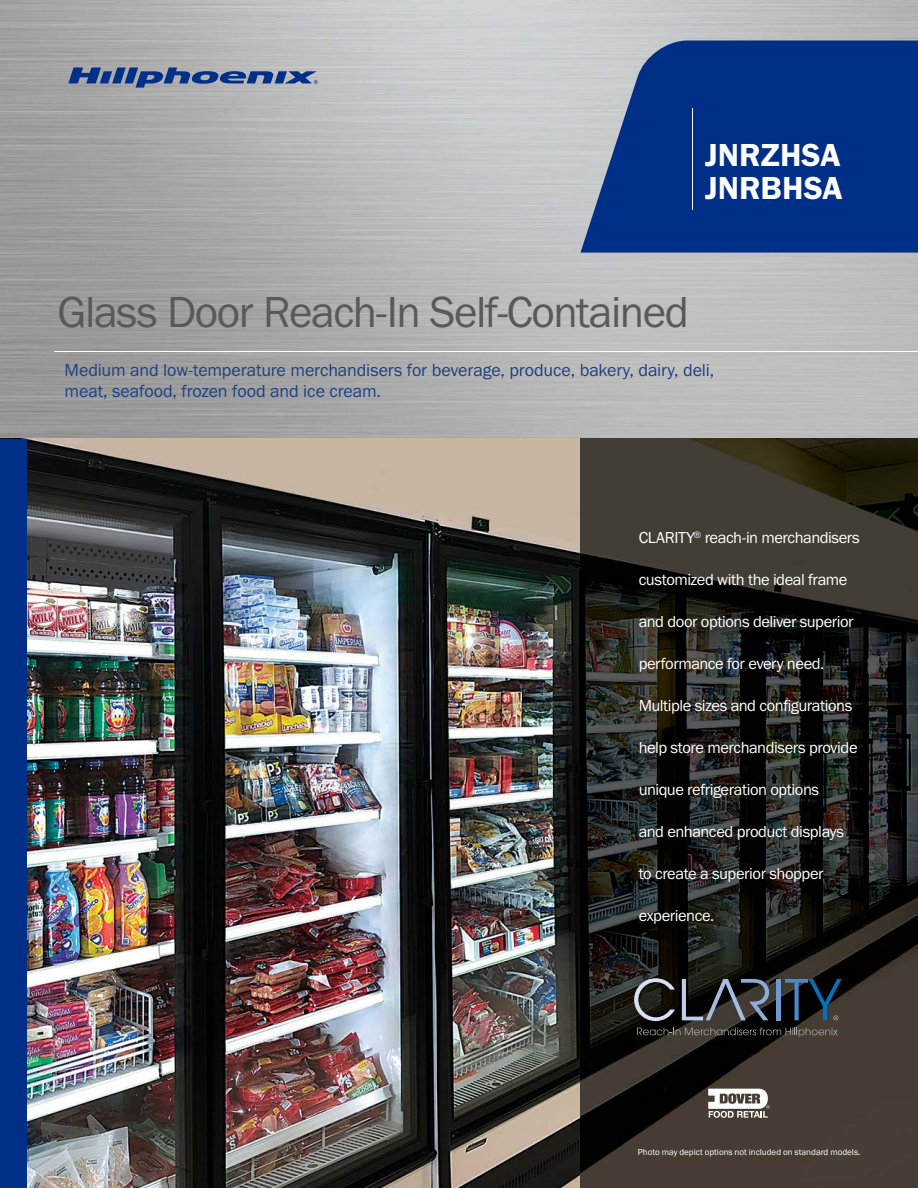
<style>
.page{position:relative;width:918px;height:1188px;background:#fff}
.page>*{position:absolute;margin:0;border:0;box-sizing:border-box;transform-origin:0 0}
.t1{font:45px "Franklin Gothic URW Boo";letter-spacing:-.03em;color:#58595b}
.t2{font:33px/33px "Franklin Gothic URW Dem";color:#fff}
.t3{font:18px/21px "Franklin Gothic URW Boo";letter-spacing:-.01em;color:#1f417f}
.t4{font:16.5px "Franklin Gothic URW Boo";letter-spacing:-.03em;color:#fff}
.t5{font:9px "Franklin Gothic URW Boo";color:#fff}
</style>
<div class="page">
<img style="left:0;top:0;width:458px;height:439px">
<img style="left:458px;top:0;width:460px;height:439px">
<svg style="left:580px;top:40px;width:338px;height:213px;background:#16408e"></svg>
<img style="left:27px;top:439px;width:891px;height:749px">
<hr style="left:54px;top:351px;width:864px;height:1px;background:#fff">
<hr style="left:692px;top:108px;width:1px;height:102px;background:#fff">
<svg style="left:634px;top:978px;width:41px;height:43px;background:#444544"></svg>
<hr style="left:776px;top:979px;width:4px;height:41px;background:#6d99d0">
<svg style="left:682px;top:979px;width:87px;height:41px;background:#3d4147"></svg>
<svg style="left:637px;top:1027px;width:201px;height:10px;background:#3c3835"></svg>
<svg style="left:785px;top:979px;width:57px;height:41px;background:#172937"></svg>
<div style="left:0;top:439px;width:27px;height:749px;background:#002f87"></div>
<svg style="left:68px;top:68px;width:250px;height:20px;background:#62779e"></svg>
<svg style="left:708px;top:1089px;width:62px;height:29px"></svg>
<h2 class="t2" style="left:705px;top:138px;width:139px">JNRZHSA<br>JNRBHSA</h2>
<h1 class="t1" style="left:57px;top:284px;width:633px">Glass Door Reach-In Self-Contained</h1>
<p class="t3" style="left:64px;top:359px;width:651px">Medium and low-temperature merchandisers for beverage, produce, bakery, dairy, deli, meat, seafood, frozen food and ice cream.</p>
<p class="t4" style="left:639px;top:528px;width:223px">CLARITY<sup>®</sup> reach-in merchandisers</p>
<p class="t4" style="left:639px;top:570px;width:210px">customized with the ideal frame</p>
<p class="t4" style="left:639px;top:612px;width:216px">and door options deliver superior</p>
<p class="t4" style="left:639px;top:654px;width:187px">performance for every need.</p>
<p class="t4" style="left:639px;top:696px;width:215px">Multiple sizes and configurations</p>
<p class="t4" style="left:639px;top:738px;width:220px">help store merchandisers provide</p>
<p class="t4" style="left:639px;top:780px;width:182px">unique refrigeration options</p>
<p class="t4" style="left:639px;top:822px;width:207px">and enhanced product displays</p>
<p class="t4" style="left:639px;top:864px;width:186px">to create a superior shopper</p>
<p class="t4" style="left:639px;top:906px;width:77px">experience.</p>
<p class="t5" style="left:638px;top:1147px;width:224px">Photo may depict options not included on standard models.</p>
</div>
